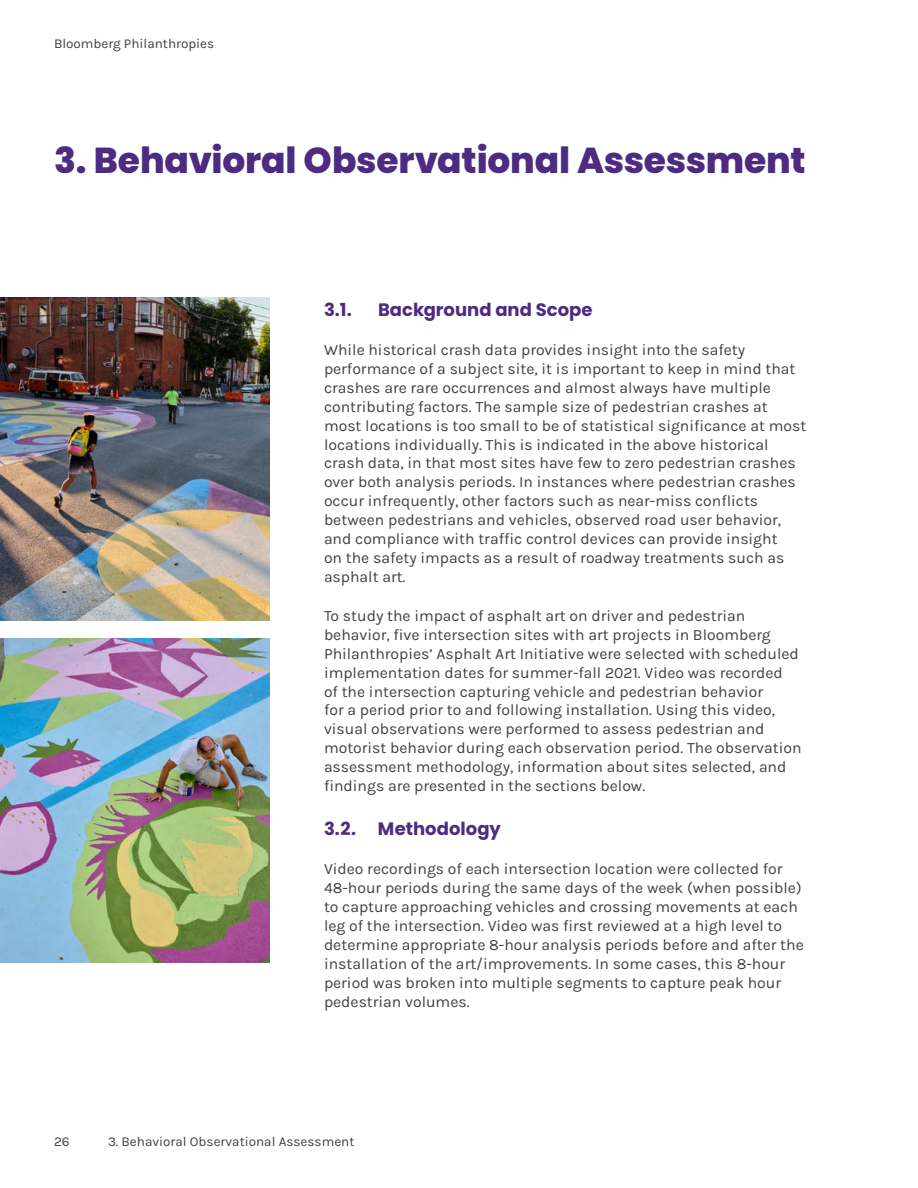
<style>
.page{position:relative;width:918px;height:1188px;background:#fff}
.page>*{position:absolute;margin:0;border:0;box-sizing:border-box;transform-origin:0 0}
.t1{font:800 36px "Poppins";letter-spacing:-.005em;color:#4d2b82}
.Sub_Header{font:700 18px "Poppins";color:#4d2b82}
.Body_Text{font:15.75px/18.9px "Karla";color:#414042}
.t2{font:13.5px "Karla";color:#414042}
</style>
<div class="page">
<img style="left:0;top:639px;width:270px;height:324px">
<img style="left:0;top:297px;width:270px;height:324px">
<p class="t2" style="left:54px;top:35px;width:162px">Bloomberg Philanthropies</p>
<p class="t1" style="left:54px;top:139px;width:753px">3. Behavioral Observational Assessment</p>
<p class="Sub_Header" style="left:324px;top:299px;width:29px">3.1.</p>
<p class="Sub_Header" style="left:378px;top:299px;width:216px">Background and Scope</p>
<p class="Body_Text" style="left:324px;top:340px;width:484px">While historical crash data provides insight into the safety performance of a subject site, it is important to keep in mind that crashes are rare occurrences and almost always have multiple contributing factors. The sample size of pedestrian crashes at most locations is too small to be of statistical significance at most locations individually. This is indicated in the above historical crash data, in that most sites have few to zero pedestrian crashes over both analysis periods. In instances where pedestrian crashes occur infrequently, other factors such as near-miss conflicts between pedestrians and vehicles, observed road user behavior, and compliance with traffic control devices can provide insight<br>on the safety impacts as a result of roadway treatments such as asphalt art.</p>
<p class="Body_Text" style="left:324px;top:606px;width:479px">To study the impact of asphalt art on driver and pedestrian behavior, five intersection sites with art projects in Bloomberg Philanthropies’ Asphalt Art Initiative were selected with scheduled implementation dates for summer-fall 2021. Video was recorded<br>of the intersection capturing vehicle and pedestrian behavior<br>for a period prior to and following installation. Using this video, visual observations were performed to assess pedestrian and motorist behavior during each observation period. The observation assessment methodology, information about sites selected, and findings are presented in the sections below.</p>
<p class="Sub_Header" style="left:324px;top:819px;width:178px">3.2. Methodology</p>
<p class="Body_Text" style="left:324px;top:859px;width:481px">Video recordings of each intersection location were collected for 48-hour periods during the same days of the week (when possible) to capture approaching vehicles and crossing movements at each leg of the intersection. Video was first reviewed at a high level to determine appropriate 8-hour analysis periods before and after the installation of the art/improvements. In some cases, this 8-hour period was broken into multiple segments to capture peak hour pedestrian volumes.</p>
<p class="t2" style="left:54px;top:1133px;width:17px">26</p>
<p class="t2" style="left:108px;top:1133px;width:248px">3. Behavioral Observational Assessment</p>
</div>
